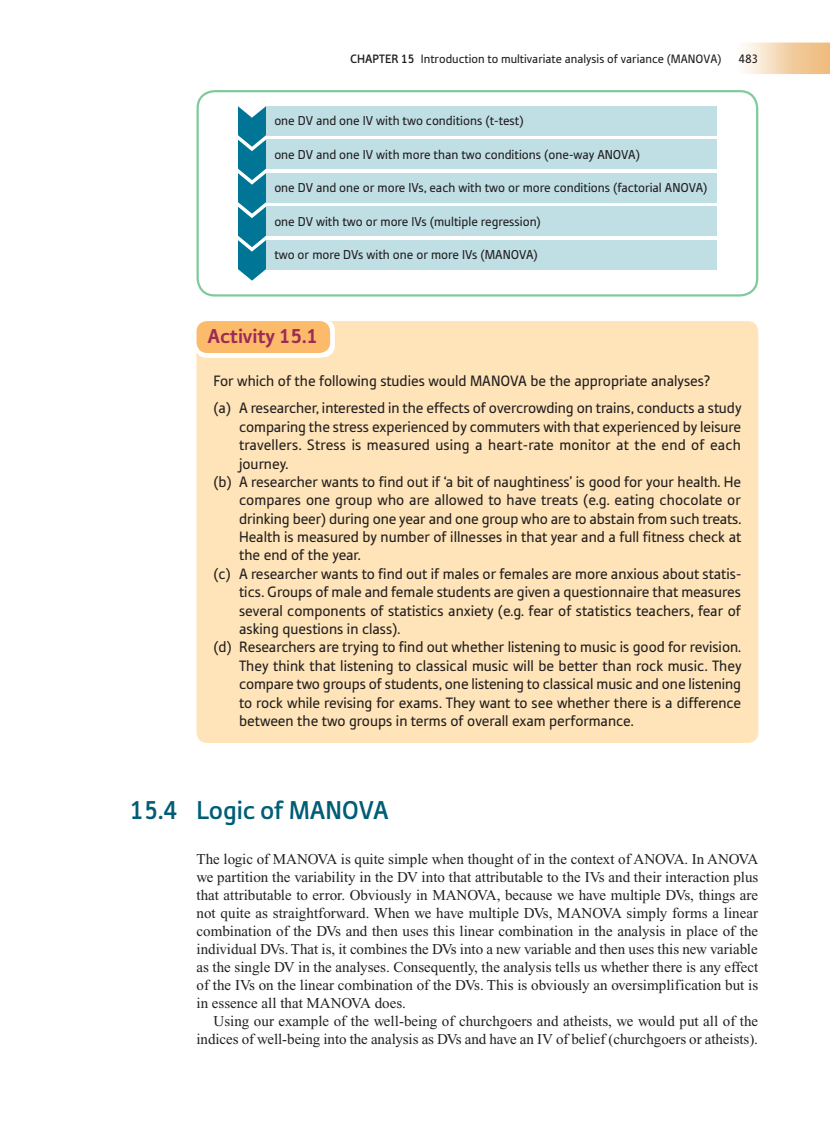
<style>
.page{position:relative;width:830px;height:1127px;background:#fff}
.page>*{position:absolute;margin:0;border:0;box-sizing:border-box;transform-origin:0 0}
.t1{font:500 27px "Tabula ITC Pro";letter-spacing:-.005em;color:#005d76}
.t2{font:700 21px "Tabula ITC Pro";color:#9c2b56}
.t3{font:15.75px/27.3px "Tabula ITC Pro";color:#231f20}
.t4{font:15px/18px "Times New Roman PS Pro";color:#231f20;text-align:justify}
.t5{font:13.5px "Tabula ITC Pro";color:#231f20}
.t6{font:12.75px "Tabula ITC Pro";color:#231f20}
.s1{font-weight:500}
</style>
<div class="page">
<svg style="left:744px;top:42px;width:85px;height:32px;background:#f4d6b1"></svg>
<div style="left:196px;top:90px;width:562px;height:207px;border:2px solid #80ca9c;border-radius:17px"></div>
<div style="left:266px;top:106px;width:450px;height:29px;background:#bfdfe5"></div>
<div style="left:266px;top:140px;width:450px;height:29px;background:#bfdfe5"></div>
<div style="left:266px;top:173px;width:450px;height:29px;background:#bfdfe5"></div>
<div style="left:266px;top:207px;width:450px;height:29px;background:#bfdfe5"></div>
<svg style="left:238px;top:106px;width:28px;height:175px;background:#2b8ca7"></svg>
<div style="left:266px;top:240px;width:450px;height:29px;background:#bfdfe5"></div>
<div style="left:196px;top:321px;width:562px;height:422px;background:#fee4b8"></div>
<div style="left:196px;top:321px;width:134px;height:32px;background:#fcba6b;border-radius:11px"></div>
<p class="t6" style="left:350px;top:53px;width:373px"><span class="s1">CHAPTER 15</span> Introduction to multivariate analysis of variance (MANOVA)</p>
<p class="t6" style="left:738px;top:53px;width:21px">483</p>
<p class="t5" style="left:274px;top:115px;width:251px">one DV and one IV with two conditions (t-test)</p>
<p class="t5" style="left:274px;top:149px;width:367px">one DV and one IV with more than two conditions (one-way ANOVA)</p>
<p class="t5" style="left:274px;top:182px;width:434px">one DV and one or more IVs, each with two or more conditions (factorial ANOVA)</p>
<p class="t5" style="left:274px;top:216px;width:268px">one DV with two or more IVs (multiple regression)</p>
<p class="t5" style="left:274px;top:249px;width:265px">two or more DVs with one or more IVs (MANOVA)</p>
<h2 class="t2" style="left:207px;top:328px;width:112px">Activity 15.1</h2>
<p class="t3" style="left:213px;top:369px;width:529px">For which of the following studies would MANOVA be the appropriate analyses?<br>(a) A researcher, interested in the effects of overcrowding on trains, conducts a study</p>
<p class="t3" style="left:239px;top:414px;width:503px">comparing the stress experienced by commuters with that experienced by leisure</p>
<p class="t3" style="left:239px;top:433px;width:503px">travellers. Stress is measured using a heart-rate monitor at the end of each</p>
<p class="t3" style="left:239px;top:451px;width:51px">journey.</p>
<p class="t3" style="left:213px;top:469px;width:529px">(b) A researcher wants to find out if ‘a bit of naughtiness’ is good for your health. He</p>
<p class="t3" style="left:239px;top:488px;width:503px">compares one group who are allowed to have treats (e.g. eating chocolate or</p>
<p class="t3" style="left:239px;top:506px;width:504px">drinking beer) during one year and one group who are to abstain from such treats.</p>
<p class="t3" style="left:239px;top:525px;width:503px">Health is measured by number of illnesses in that year and a full fitness check at</p>
<p class="t3" style="left:239px;top:543px;width:123px">the end of the year.</p>
<p class="t3" style="left:213px;top:561px;width:529px">(c) A researcher wants to find out if males or females are more anxious about statis-</p>
<p class="t3" style="left:239px;top:580px;width:503px">tics. Groups of male and female students are given a questionnaire that measures</p>
<p class="t3" style="left:239px;top:598px;width:503px">several components of statistics anxiety (e.g. fear of statistics teachers, fear of</p>
<p class="t3" style="left:239px;top:616px;width:163px">asking questions in class).</p>
<p class="t3" style="left:213px;top:635px;width:529px">(d) Researchers are trying to find out whether listening to music is good for revision.</p>
<p class="t3" style="left:239px;top:653px;width:504px">They think that listening to classical music will be better than rock music. They</p>
<p class="t3" style="left:239px;top:672px;width:503px">compare two groups of students, one listening to classical music and one listening</p>
<p class="t3" style="left:239px;top:690px;width:503px">to rock while revising for exams. They want to see whether there is a difference</p>
<p class="t3" style="left:239px;top:708px;width:396px">between the two groups in terms of overall exam performance.</p>
<h1 class="t1" style="left:130px;top:800px;width:260px">15.4 Logic of MANOVA</h1>
<p class="t4" style="left:196px;top:850px;width:563px">The logic of MANOVA is quite simple when thought of in the context of ANOVA. In ANOVA we partition the variability in the DV into that attributable to the IVs and their interaction plus that attributable to error. Obviously in MANOVA, because we have multiple DVs, things are not quite as straightforward. When we have multiple DVs, MANOVA simply forms a linear combination of the DVs and then uses this linear combination in the analysis in place of the individual DVs. That is, it combines the DVs into a new variable and then uses this new variable as the single DV in the analyses. Consequently, the analysis tells us whether there is any effect of the IVs on the linear combination of the DVs. This is obviously an oversimplification but is in essence all that MANOVA does.</p>
<p class="t4" style="left:196px;top:1012px;width:563px;text-align:right">Using our example of the well-being of churchgoers and atheists, we would put all of the indices of well-being into the analysis as DVs and have an IV of belief (churchgoers or atheists).</p>
</div>
